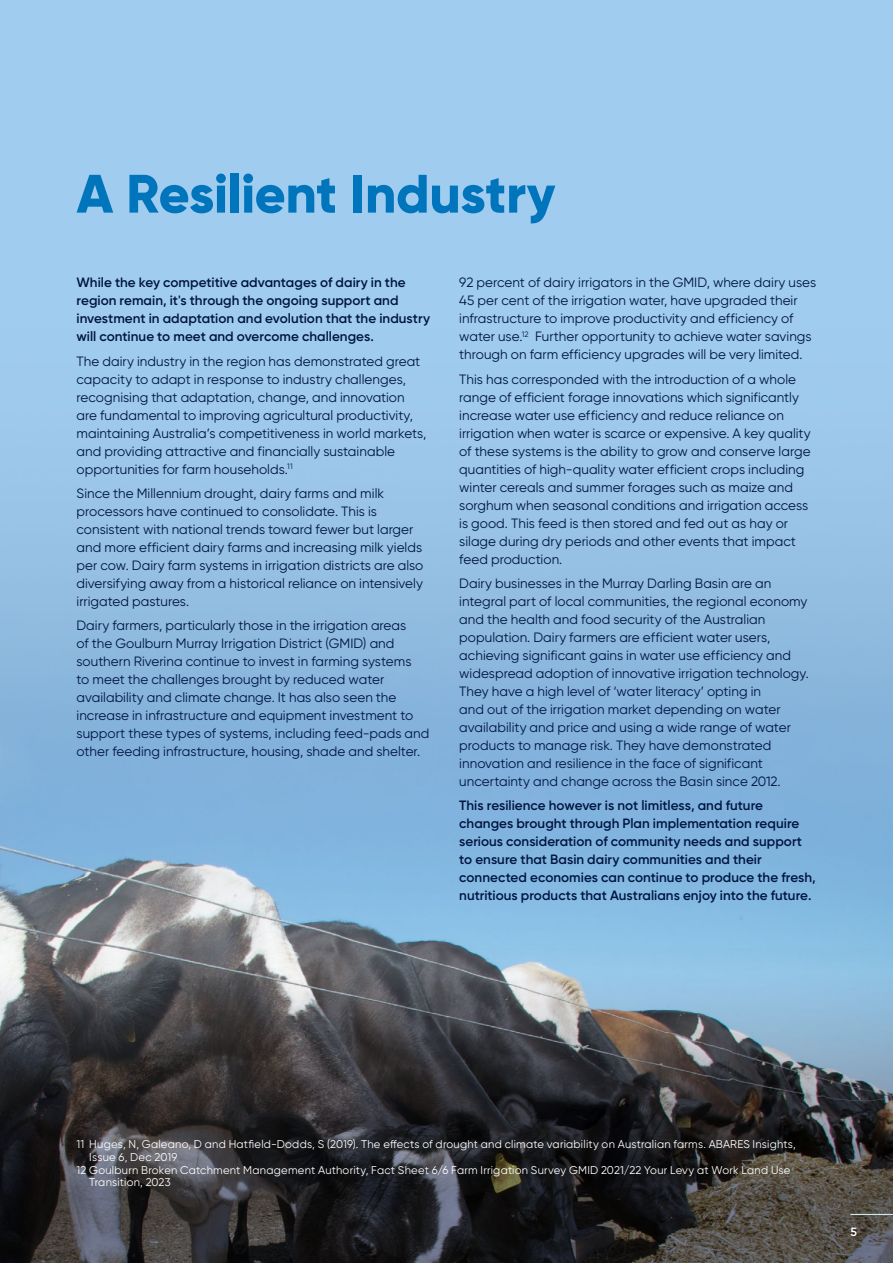
<style>
.page{position:relative;width:893px;height:1263px;background:#fff}
.page>*{position:absolute;margin:0;border:0;box-sizing:border-box;transform-origin:0 0}
.t1{font:800 54px "Gilroy";letter-spacing:-.01em;color:#0075bc}
.t2{font:13.5px/18px "Gilroy";letter-spacing:.005em;color:#001541}
.t3{font:600 13.5px/18px "Gilroy";color:#001541}
.t4{font:600 12px "Gilroy";color:#fff}
.t5{font:11.25px "Gilroy";letter-spacing:.02em;color:#fff}
</style>
<div class="page">
<img style="left:0;top:0;width:893px;height:948px">
<svg style="left:0;top:948px;width:893px;height:315px;background:#45484d"></svg>
<hr style="left:850px;top:1214px;width:43px;height:1px;background:#c9e9eb">
<h1 class="t1" style="left:77px;top:160px;width:480px">A Resilient Industry</h1>
<p class="t3" style="left:77px;top:273px;width:355px">While the key competitive advantages of dairy in the region remain, it's through the ongoing support and investment in adaptation and evolution that the industry will continue to meet and overcome challenges.</p>
<p class="t2" style="left:77px;top:352px;width:351px">The dairy industry in the region has demonstrated great capacity to adapt in response to industry challenges, recognising that adaptation, change, and innovation are fundamental to improving agricultural productivity, maintaining Australia’s competitiveness in world markets, and providing attractive and financially sustainable opportunities for farm households.<sup>11</sup></p>
<p class="t2" style="left:77px;top:484px;width:348px">Since the Millennium drought, dairy farms and milk processors have continued to consolidate. This is consistent with national trends toward fewer but larger and more efficient dairy farms and increasing milk yields per cow. Dairy farm systems in irrigation districts are also diversifying away from a historical reliance on intensively irrigated pastures.</p>
<p class="t2" style="left:77px;top:616px;width:354px">Dairy farmers, particularly those in the irrigation areas<br>of the Goulburn Murray Irrigation District (GMID) and southern Riverina continue to invest in farming systems<br>to meet the challenges brought by reduced water availability and climate change. It has also seen the increase in infrastructure and equipment investment to support these types of systems, including feed-pads and other feeding infrastructure, housing, shade and shelter.</p>
<p class="t2" style="left:459px;top:273px;width:358px">92 percent of dairy irrigators in the GMID, where dairy uses 45 per cent of the irrigation water, have upgraded their infrastructure to improve productivity and efficiency of water use.<sup>12</sup> Further opportunity to achieve water savings through on farm efficiency upgrades will be very limited.</p>
<p class="t2" style="left:459px;top:370px;width:353px">This has corresponded with the introduction of a whole range of efficient forage innovations which significantly increase water use efficiency and reduce reliance on irrigation when water is scarce or expensive. A key quality of these systems is the ability to grow and conserve large quantities of high-quality water efficient crops including winter cereals and summer forages such as maize and sorghum when seasonal conditions and irrigation access is good. This feed is then stored and fed out as hay or silage during dry periods and other events that impact feed production.</p>
<p class="t2" style="left:459px;top:574px;width:351px">Dairy businesses in the Murray Darling Basin are an integral part of local communities, the regional economy and the health and food security of the Australian population. Dairy farmers are efficient water users, achieving significant gains in water use efficiency and widespread adoption of innovative irrigation technology.<br>They have a high level of ‘water literacy’ opting in<br>and out of the irrigation market depending on water availability and price and using a wide range of water products to manage risk. They have demonstrated innovation and resilience in the face of significant uncertainty and change across the Basin since 2012.</p>
<p class="t3" style="left:459px;top:796px;width:358px">This resilience however is not limitless, and future changes brought through Plan implementation require serious consideration of community needs and support to ensure that Basin dairy communities and their connected economies can continue to produce the fresh, nutritious products that Australians enjoy into the future.</p>
<p class="t5" style="left:77px;top:1137px;width:721px">11 Huges, N, Galeano, D and Hatfield-Dodds, S (2019). The effects of drought and climate variability on Australian farms. ABARES Insights,</p>
<p class="t5" style="left:89px;top:1150px;width:90px">Issue 6, Dec 2019</p>
<p class="t5" style="left:77px;top:1163px;width:715px">12 Goulburn Broken Catchment Management Authority, Fact Sheet 6/6 Farm Irrigation Survey GMID 2021/22 Your Levy at Work Land Use</p>
<p class="t5" style="left:89px;top:1175px;width:83px">Transition, 2023</p>
<p class="t4" style="left:850px;top:1224px;width:8px">5</p>
</div>
